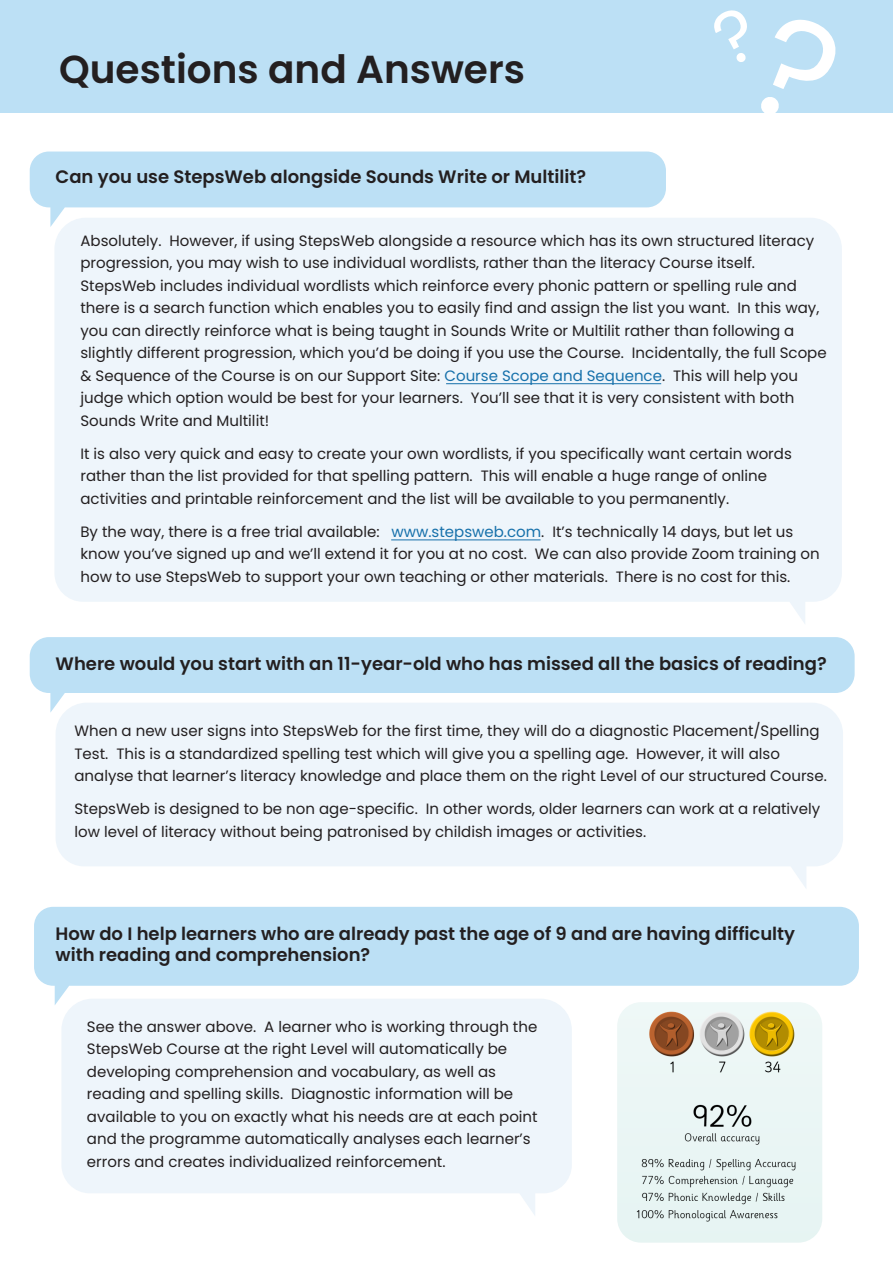
<style>
.page{position:relative;width:893px;height:1263px;background:#fff}
.page>*{position:absolute;margin:0;border:0;box-sizing:border-box;transform-origin:0 0}
.t1{font:600 39px "Poppins";color:#231f20}
.t2{font:600 18px/21.6px "Poppins";color:#231f20}
.t3{font:15px/22.5px "Poppins";color:#231f20}
.s1{color:#1771ab}
</style>
<div class="page">
<svg style="left:56px;top:713px;width:787px;height:175px;fill:#eef5fb"></svg>
<svg style="left:62px;top:1005px;width:510px;height:210px;fill:#eef5fb"></svg>
<div style="left:55px;top:218px;width:787px;height:406px;background:#eef5fb"></div>
<svg style="left:30px;top:152px;width:636px;height:75px;fill:#bce0f5"></svg>
<div style="left:0;top:0;width:893px;height:113px;background:#bce0f5"></div>
<svg style="left:30px;top:637px;width:825px;height:76px;fill:#bce0f5"></svg>
<svg style="left:34px;top:907px;width:825px;height:98px;fill:#bce0f5"></svg>
<svg style="left:761px;top:19px;width:75px;height:94px"></svg>
<svg style="left:714px;top:10px;width:33px;height:52px"></svg>
<img style="left:617px;top:1002px;width:205px;height:240px">
<hr style="left:446px;top:383px;width:215px;height:1px;background:#1771ab">
<hr style="left:391px;top:539px;width:150px;height:1px;background:#1771ab">
<h1 class="t1" style="left:59px;top:47px;width:467px">Questions and Answers</h1>
<p class="t2" style="left:56px;top:166px;width:532px">Can you use StepsWeb alongside Sounds Write or Multilit?</p>
<p class="t3" style="left:80px;top:229px;width:748px">Absolutely. However, if using StepsWeb alongside a resource which has its own structured literacy progression, you may wish to use individual wordlists, rather than the literacy Course itself.<br>StepsWeb includes individual wordlists which reinforce every phonic pattern or spelling rule and there is a search function which enables you to easily find and assign the list you want. In this way, you can directly reinforce what is being taught in Sounds Write or Multilit rather than following a slightly different progression, which you’d be doing if you use the Course. Incidentally, the full Scope &amp; Sequence of the Course is on our Support Site: <span class="s1">Course Scope and Sequence</span>. This will help you judge which option would be best for your learners. You’ll see that it is very consistent with both Sounds Write and Multilit!</p>
<p class="t3" style="left:80px;top:442px;width:713px">It is also very quick and easy to create your own wordlists, if you specifically want certain words rather than the list provided for that spelling pattern. This will enable a huge range of online activities and printable reinforcement and the list will be available to you permanently.</p>
<p class="t3" style="left:80px;top:520px;width:741px">By the way, there is a free trial available: <span class="s1">www.stepsweb.com</span>. It’s technically 14 days, but let us know you’ve signed up and we’ll extend it for you at no cost. We can also provide Zoom training on how to use StepsWeb to support your own teaching or other materials. There is no cost for this.</p>
<p class="t2" style="left:56px;top:653px;width:773px">Where would you start with an 11-year-old who has missed all the basics of reading?</p>
<p class="t3" style="left:74px;top:720px;width:754px">When a new user signs into StepsWeb for the first time, they will do a diagnostic Placement/Spelling<br>Test. This is a standardized spelling test which will give you a spelling age. However, it will also analyse that learner’s literacy knowledge and place them on the right Level of our structured Course.</p>
<p class="t3" style="left:74px;top:798px;width:747px">StepsWeb is designed to be non age-specific. In other words, older learners can work at a relatively low level of literacy without being patronised by childish images or activities.</p>
<p class="t2" style="left:56px;top:923px;width:741px">How do I help learners who are already past the age of 9 and are having difficulty with reading and comprehension?</p>
<p class="t3" style="left:87px;top:1015px;width:452px">See the answer above. A learner who is working through the StepsWeb Course at the right Level will automatically be developing comprehension and vocabulary, as well as reading and spelling skills. Diagnostic information will be available to you on exactly what his needs are at each point and the programme automatically analyses each learner’s errors and creates individualized reinforcement.</p>
</div>
